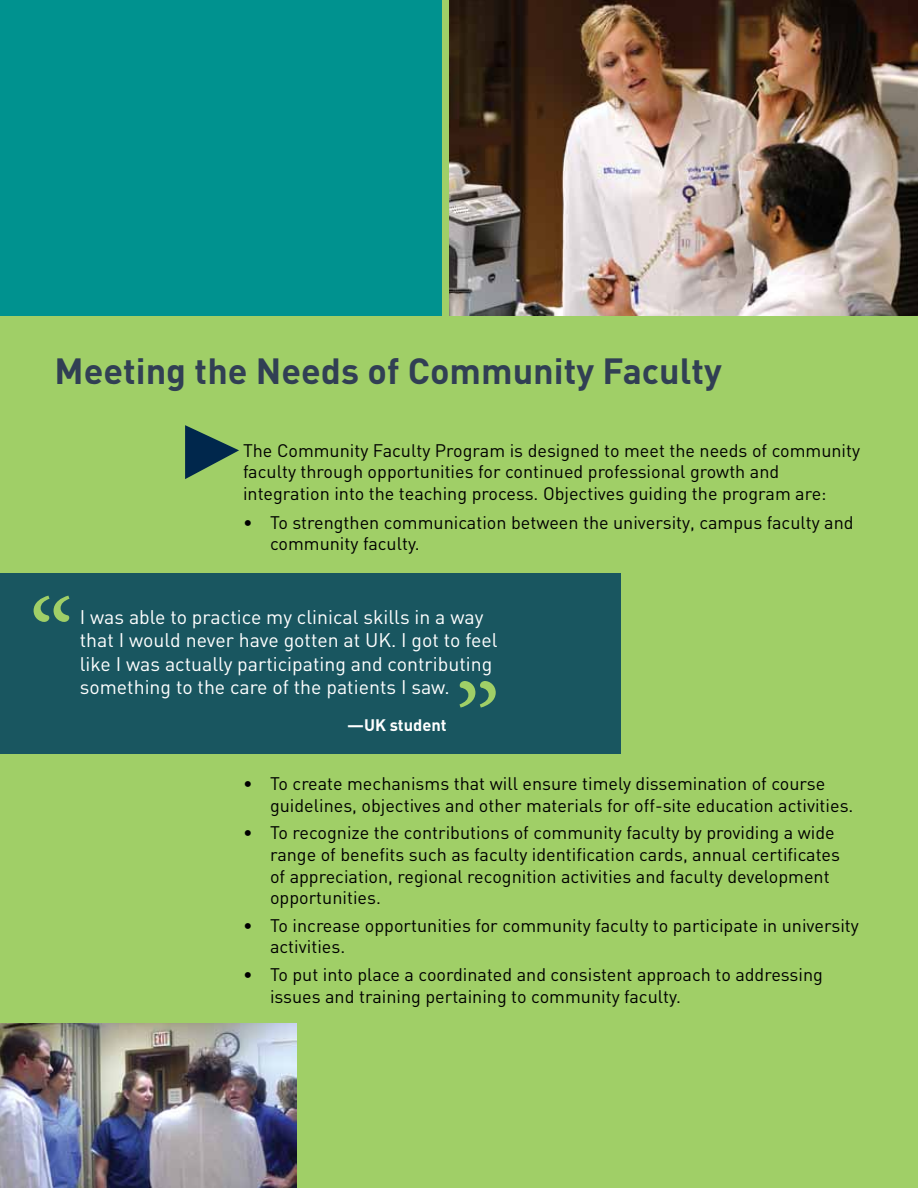
<style>
.page{position:relative;width:918px;height:1188px;background:#a0cf67}
.page>*{position:absolute;margin:0;border:0;box-sizing:border-box;transform-origin:0 0}
.t1{font:114px "Minion Pro";color:#a0cf67}
.t2{font:700 36px "DIN";color:#313f54}
.t3{font:19.5px/23.4px "DIN";color:#fff}
.t4{font:18px/21.6px "DIN";color:#000}
.t5{font:700 16.5px "DIN";color:#fff}
</style>
<div class="page">
<div style="left:0;top:0;width:918px;height:316px;background:#00928f"></div>
<svg style="left:185px;top:425px;width:54px;height:54px"></svg>
<img style="left:0;top:1023px;width:297px;height:165px">
<img style="left:449px;top:0;width:469px;height:316px">
<div style="left:0;top:573px;width:621px;height:180px;background:#195660"></div>
<div style="left:442px;top:0;width:7px;height:320px;background:#a0cf67"></div>
<h2 class="t2" style="left:54px;top:347px;width:669px">Meeting the Needs of Community Faculty</h2>
<p class="t4" style="left:243px;top:439px;width:619px">The Community Faculty Program is designed to meet the needs of community faculty through opportunities for continued professional growth and integration into the teaching process. Objectives guiding the program are:</p>
<p class="t4" style="left:270px;top:511px;width:585px;text-indent:-27px">• To strengthen communication between the university, campus faculty and community faculty.</p>
<h1 class="t1" style="left:29px;top:564px;width:47px">“</h1>
<p class="t3" style="left:80px;top:605px;width:419px">I was able to practice my clinical skills in a way that I would never have gotten at UK. I got to feel like I was actually participating and contributing something to the care of the patients I saw.</p>
<p class="t5" style="left:347px;top:714px;width:101px">—UK student</p>
<h1 class="t1" style="left:455px;top:649px;width:47px">”</h1>
<p class="t4" style="left:270px;top:773px;width:585px;text-indent:-27px">• To create mechanisms that will ensure timely dissemination of course guidelines, objectives and other materials for off-site education activities.</p>
<p class="t4" style="left:270px;top:822px;width:572px;text-indent:-27px">• To recognize the contributions of community faculty by providing a wide range of benefits such as faculty identification cards, annual certificates of appreciation, regional recognition activities and faculty development opportunities.</p>
<p class="t4" style="left:270px;top:914px;width:590px;text-indent:-27px">• To increase opportunities for community faculty to participate in university activities.</p>
<p class="t4" style="left:270px;top:963px;width:554px;text-indent:-27px">• To put into place a coordinated and consistent approach to addressing issues and training pertaining to community faculty.</p>
</div>
